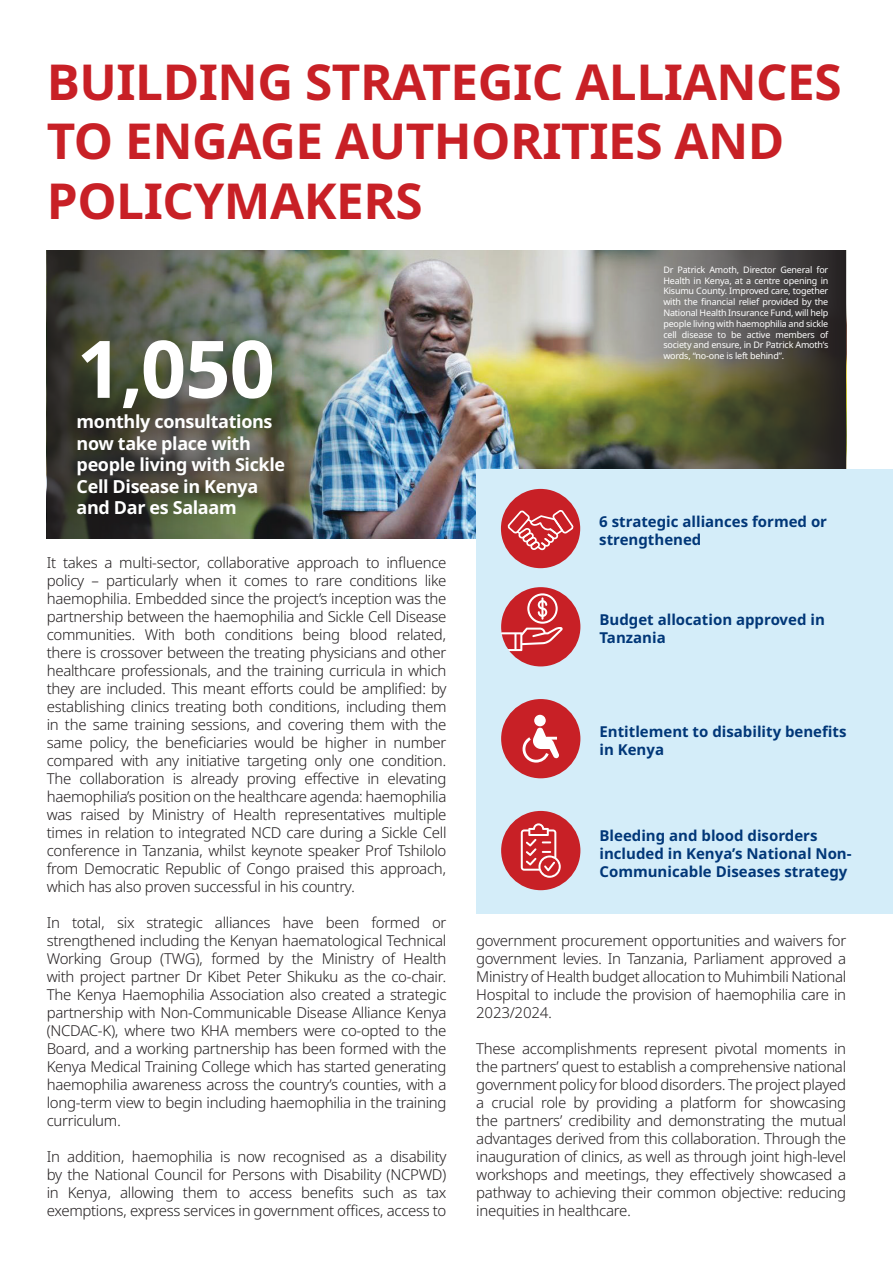
<style>
.page{position:relative;width:893px;height:1263px;background:#fff}
.page>*{position:absolute;margin:0;border:0;box-sizing:border-box;transform-origin:0 0}
.t1{font:700 79.5px "Apis";color:#fff}
.t2{font:700 49.5px/59.4px "Apis";letter-spacing:-.01em;color:#c82026}
.t3{font:700 18px/21.6px "Apis";letter-spacing:-.02em;color:#fff}
.t4{font:300 15px/18px "Apis";letter-spacing:-.02em;color:#231f20;text-align:justify}
.t5{font:700 15px/18px "Apis";color:#013778}
.t6{font:9px/10.8px "Apis";letter-spacing:-.02em;color:#fff;text-align:justify}
</style>
<div class="page">
<img style="left:441px;top:250px;width:108px;height:288px">
<img style="left:549px;top:250px;width:297px;height:219px">
<img style="left:47px;top:250px;width:394px;height:288px">
<div style="left:476px;top:469px;width:417px;height:445px;background:#d4edf9"></div>
<div style="left:501px;top:587px;width:79px;height:79px;background:#c82026;border-radius:50%"></div>
<svg style="left:501px;top:593px;width:62px;height:58px"></svg>
<div style="left:501px;top:699px;width:79px;height:79px;background:#c82026;border-radius:50%"></div>
<svg style="left:522px;top:728px;width:37px;height:35px"></svg>
<div style="left:534px;top:715px;width:12px;height:11px;background:#fff;border-radius:50%"></div>
<div style="left:501px;top:489px;width:79px;height:79px;background:#c82026;border-radius:50%"></div>
<svg style="left:506px;top:508px;width:69px;height:45px"></svg>
<div style="left:501px;top:811px;width:79px;height:79px;background:#c82026;border-radius:50%"></div>
<svg style="left:521px;top:823px;width:40px;height:55px"></svg>
<h2 class="t2" style="left:47px;top:53px;width:796px">BUILDING STRATEGIC ALLIANCES<br>TO ENGAGE AUTHORITIES AND<br>POLICYMAKERS</h2>
<h1 class="t1" style="left:77px;top:313px;width:200px">1,050</h1>
<p class="t3" style="left:77px;top:411px;width:210px">monthly consultations now take place with people living with Sickle<br>Cell Disease in Kenya and Dar es Salaam</p>
<p class="t4" style="left:47px;top:554px;width:401px">It takes a multi-sector, collaborative approach to influence policy – particularly when it comes to rare conditions like haemophilia. Embedded since the project’s inception was the partnership between the haemophilia and Sickle Cell Disease communities. With both conditions being blood related, there is crossover between the treating physicians and other healthcare professionals, and the training curricula in which they are included. This meant efforts could be amplified: by establishing clinics treating both conditions, including them in the same training sessions, and covering them with the same policy, the beneficiaries would be higher in number compared with any initiative targeting only one condition.<br>The collaboration is already proving effective in elevating haemophilia’s position on the healthcare agenda: haemophilia was raised by Ministry of Health representatives multiple times in relation to integrated NCD care during a Sickle Cell conference in Tanzania, whilst keynote speaker Prof Tshilolo from Democratic Republic of Congo praised this approach, which has also proven successful in his country.</p>
<p class="t4" style="left:47px;top:914px;width:401px">In total, six strategic alliances have been formed or strengthened including the Kenyan haematological Technical Working Group (TWG), formed by the Ministry of Health with project partner Dr Kibet Peter Shikuku as the co-chair.<br>The Kenya Haemophilia Association also created a strategic partnership with Non-Communicable Disease Alliance Kenya (NCDAC-K), where two KHA members were co-opted to the Board, and a working partnership has been formed with the Kenya Medical Training College which has started generating haemophilia awareness across the country’s counties, with a long-term view to begin including haemophilia in the training curriculum.</p>
<p class="t4" style="left:47px;top:1148px;width:401px">In addition, haemophilia is now recognised as a disability by the National Council for Persons with Disability (NCPWD) in Kenya, allowing them to access benefits such as tax exemptions, express services in government offices, access to</p>
<p class="t6" style="left:663px;top:264px;width:167px">Dr Patrick Amoth, Director General for Health in Kenya, at a centre opening in Kisumu County. Improved care, together with the financial relief provided by the National Health Insurance Fund, will help people living with haemophilia and sickle cell disease to be active members of society and ensure, in Dr Patrick Amoth’s words, “no-one is left behind”.</p>
<p class="t5" style="left:599px;top:513px;width:229px">6 strategic alliances formed or strengthened</p>
<p class="t5" style="left:599px;top:611px;width:227px">Budget allocation approved in<br>Tanzania</p>
<p class="t5" style="left:599px;top:723px;width:249px">Entitlement to disability benefits in Kenya</p>
<p class="t5" style="left:599px;top:826px;width:254px">Bleeding and blood disorders included in Kenya’s National Non-<br>Communicable Diseases strategy</p>
<p class="t4" style="left:476px;top:932px;width:371px">government procurement opportunities and waivers for government levies. In Tanzania, Parliament approved a Ministry of Health budget allocation to Muhimbili National Hospital to include the provision of haemophilia care in 2023/2024.</p>
<p class="t4" style="left:476px;top:1040px;width:371px">These accomplishments represent pivotal moments in the partners’ quest to establish a comprehensive national government policy for blood disorders. The project played a crucial role by providing a platform for showcasing the partners’ credibility and demonstrating the mutual advantages derived from this collaboration. Through the inauguration of clinics, as well as through joint high-level workshops and meetings, they effectively showcased a pathway to achieving their common objective: reducing inequities in healthcare.</p>
</div>
